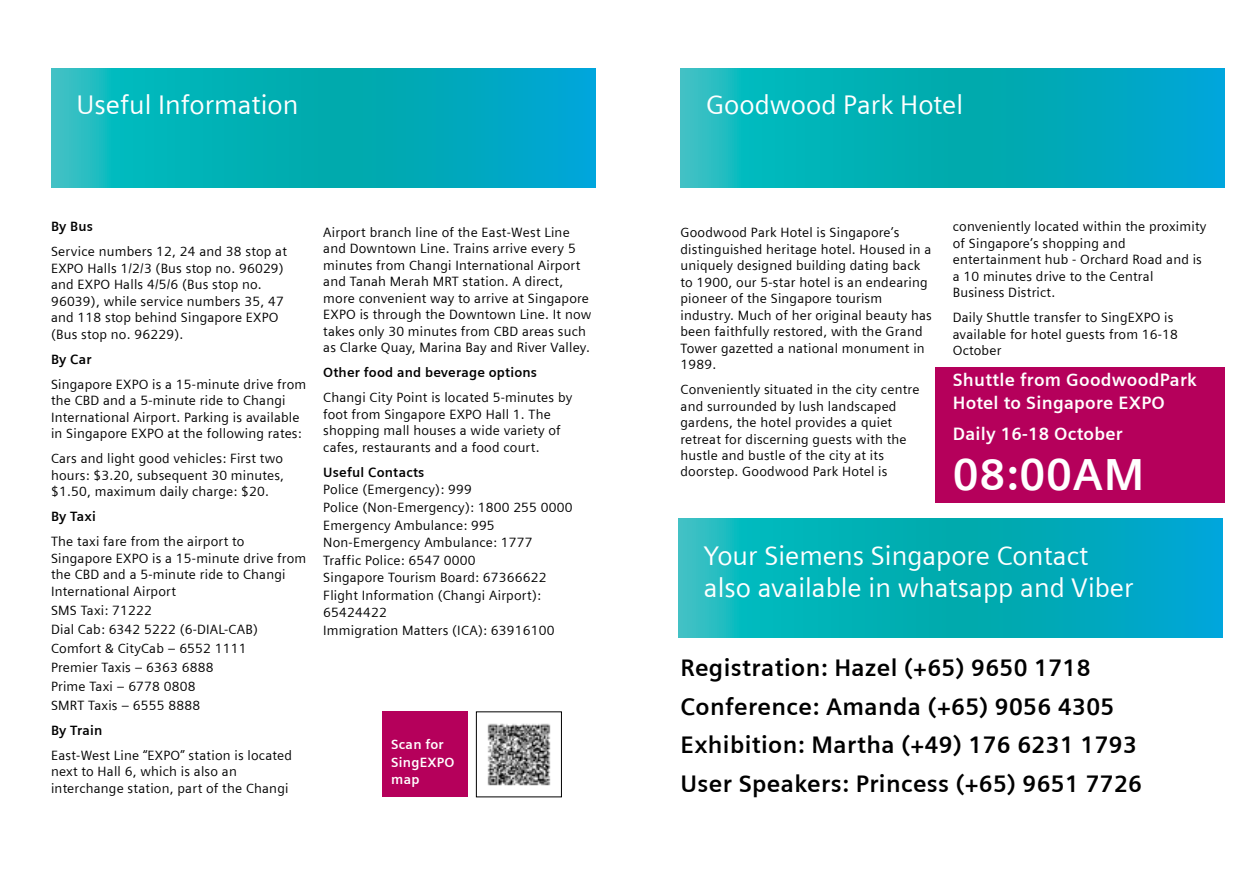
<style>
.page{position:relative;width:1259px;height:893px;background:#fff}
.page>*{position:absolute;margin:0;border:0;box-sizing:border-box;transform-origin:0 0}
.t1{font:700 45px "Siemens Sans";letter-spacing:.015em;color:#fff}
.t2{font:27px/32.4px "Siemens Sans";color:#fff}
.t3{font:700 24px/38.5px "Siemens Sans";letter-spacing:.015em;color:#000}
.t4{font:700 18px/22.5px "Siemens Sans";letter-spacing:.015em;color:#fff}
.t5{font:13.5px/16.5px "Siemens Sans";letter-spacing:.015em;color:#000}
.t6{font:700 13.5px "Siemens Sans";letter-spacing:.015em;color:#000}
.t7{font:700 13.5px/17.5px "Siemens Sans";letter-spacing:.015em;color:#fff}
</style>
<div class="page">
<div style="left:935px;top:367px;width:290px;height:136px;background:#b5005b"></div>
<svg style="left:487px;top:723px;width:64px;height:63px;background:#8a8a8a"></svg>
<div style="left:383px;top:712px;width:85px;height:85px;background:#b5005b"></div>
<svg style="left:51px;top:68px;width:544px;height:119px;background:#05aebb"></svg>
<svg style="left:680px;top:68px;width:545px;height:119px;background:#04aebb"></svg>
<svg style="left:678px;top:519px;width:544px;height:119px;background:#05aebb"></svg>
<h2 class="t2" style="left:77px;top:89px;width:223px">Useful Information</h2>
<p class="t6" style="left:51px;top:219px;width:44px">By Bus</p>
<p class="t5" style="left:51px;top:244px;width:237px">Service numbers 12, 24 and 38 stop at<br>EXPO Halls 1/2/3 (Bus stop no. 96029) and EXPO Halls 4/5/6 (Bus stop no.<br>96039), while service numbers 35, 47 and 118 stop behind Singapore EXPO (Bus stop no. 96229).</p>
<p class="t6" style="left:51px;top:352px;width:42px">By Car</p>
<p class="t5" style="left:51px;top:376px;width:257px">Singapore EXPO is a 15-minute drive from the CBD and a 5-minute ride to Changi International Airport. Parking is available in Singapore EXPO at the following rates:</p>
<p class="t5" style="left:51px;top:450px;width:235px;text-align:justify">Cars and light good vehicles: First two hours: $3.20, subsequent 30 minutes, $1.50, maximum daily charge: $20.</p>
<p class="t6" style="left:51px;top:509px;width:46px">By Taxi</p>
<p class="t5" style="left:51px;top:533px;width:257px">The taxi fare from the airport to<br>Singapore EXPO is a 15-minute drive from the CBD and a 5-minute ride to Changi<br>International Airport</p>
<p class="t5" style="left:51px;top:601px;width:208px;line-height:19px">SMS Taxi: 71222<br>Dial Cab: 6342 5222 (6-DIAL-CAB)<br>Comfort &amp; CityCab – 6552 1111<br>Premier Taxis – 6363 6888<br>Prime Taxi – 6778 0808<br>SMRT Taxis – 6555 8888</p>
<p class="t6" style="left:51px;top:723px;width:53px">By Train</p>
<p class="t5" style="left:51px;top:747px;width:242px">East-West Line “EXPO” station is located next to Hall 6, which is also an interchange station, part of the Changi</p>
<p class="t5" style="left:323px;top:224px;width:270px">Airport branch line of the East-West Line and Downtown Line. Trains arrive every 5 minutes from Changi International Airport and Tanah Merah MRT station. A direct, more convenient way to arrive at Singapore EXPO is through the Downtown Line. It now takes only 30 minutes from CBD areas such as Clarke Quay, Marina Bay and River Valley.</p>
<p class="t6" style="left:323px;top:365px;width:215px">Other food and beverage options</p>
<p class="t5" style="left:323px;top:390px;width:250px">Changi City Point is located 5-minutes by foot from Singapore EXPO Hall 1. The shopping mall houses a wide variety of cafes, restaurants and a food court.</p>
<p class="t6" style="left:323px;top:465px;width:103px">Useful Contacts</p>
<p class="t5" style="left:323px;top:481px;width:251px;line-height:17.5px">Police (Emergency): 999<br>Police (Non-Emergency): 1800 255 0000<br>Emergency Ambulance: 995<br>Non-Emergency Ambulance: 1777<br>Traffic Police: 6547 0000<br>Singapore Tourism Board: 67366622<br>Flight Information (Changi Airport):<br>65424422<br>Immigration Matters (ICA): 63916100</p>
<p class="t7" style="left:391px;top:736px;width:65px">Scan for<br>SingEXPO map</p>
<h2 class="t2" style="left:706px;top:89px;width:259px">Goodwood Park Hotel</h2>
<p class="t5" style="left:680px;top:224px;width:253px">Goodwood Park Hotel is Singapore’s distinguished heritage hotel. Housed in a uniquely designed building dating back to 1900, our 5-star hotel is an endearing pioneer of the Singapore tourism industry. Much of her original beauty has been faithfully restored, with the Grand Tower gazetted a national monument in 1989.</p>
<p class="t5" style="left:680px;top:381px;width:240px">Conveniently situated in the city centre and surrounded by lush landscaped gardens, the hotel provides a quiet retreat for discerning guests with the hustle and bustle of the city at its doorstep. Goodwood Park Hotel is</p>
<p class="t5" style="left:952px;top:219px;width:255px">conveniently located within the proximity of Singapore’s shopping and entertainment hub - Orchard Road and is a 10 minutes drive to the Central<br>Business District.</p>
<p class="t5" style="left:952px;top:309px;width:227px">Daily Shuttle transfer to SingEXPO is available for hotel guests from 16-18<br>October</p>
<h3 class="t4" style="left:952px;top:369px;width:246px">Shuttle from GoodwoodPark<br>Hotel to Singapore EXPO</h3>
<h3 class="t4" style="left:952px;top:422px;width:171px">Daily 16-18 October</h3>
<h1 class="t1" style="left:952px;top:449px;width:193px">08:00AM</h1>
<h2 class="t2" style="left:704px;top:539px;width:431px">Your Siemens Singapore Contact also available in whatsapp and Viber</h2>
<h3 class="t3" style="left:680px;top:648px;width:463px">Registration: Hazel (+65) 9650 1718<br>Conference: Amanda (+65) 9056 4305<br>Exhibition: Martha (+49) 176 6231 1793<br>User Speakers: Princess (+65) 9651 7726</h3>
</div>
